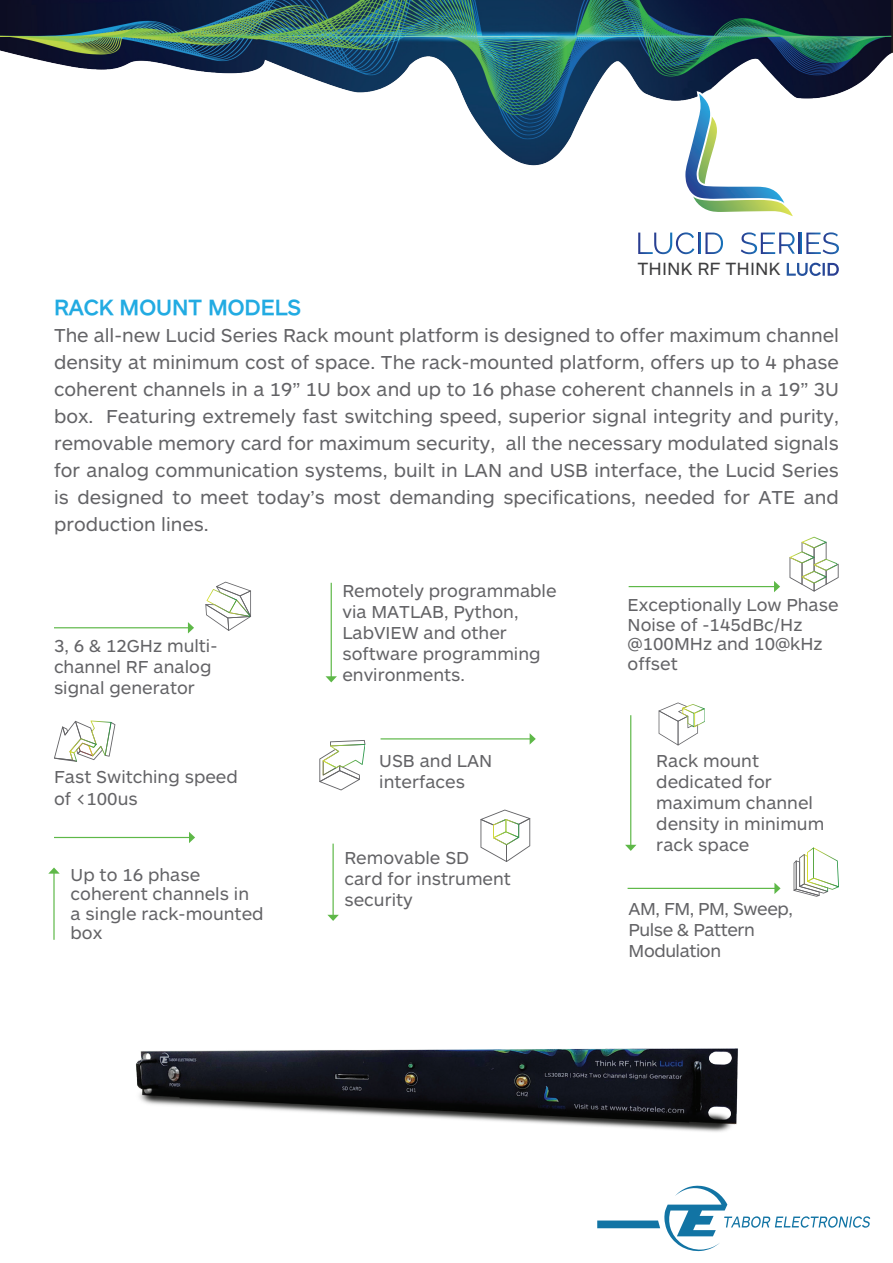
<style>
.page{position:relative;width:893px;height:1263px;background:#fff}
.page>*{position:absolute;margin:0;border:0;box-sizing:border-box;transform-origin:0 0}
.t1{font:700 22.5px "Solo Sans";color:#22abe2}
.t2{font:19.5px/27px "Solo Sans";color:#636366;text-align:justify}
.t3{font:18.45px "Solo Sans";color:#3e3e3f}
.t4{font:18px/21px "Solo Sans";color:#636366}
.t5{font:18px/21px "Solo Sans";letter-spacing:-.025em;color:#636366}
.s1{font-weight:700;color:#fff}
</style>
<div class="page">
<img style="left:0;top:0;width:893px;height:166px">
<svg style="left:597px;top:1185px;width:273px;height:66px"></svg>
<svg style="left:684px;top:91px;width:109px;height:125px"></svg>
<svg style="left:638px;top:232px;width:56px;height:22px"></svg>
<svg style="left:698px;top:233px;width:2px;height:21px"></svg>
<svg style="left:705px;top:233px;width:18px;height:21px"></svg>
<svg style="left:741px;top:232px;width:54px;height:22px"></svg>
<svg style="left:799px;top:233px;width:2px;height:21px"></svg>
<svg style="left:806px;top:232px;width:33px;height:22px"></svg>
<img style="left:136px;top:1048px;width:602px;height:84px">
<svg style="left:205px;top:582px;width:46px;height:49px"></svg>
<svg style="left:54px;top:720px;width:61px;height:42px"></svg>
<svg style="left:793px;top:847px;width:46px;height:50px"></svg>
<svg style="left:659px;top:702px;width:46px;height:43px"></svg>
<svg style="left:319px;top:740px;width:46px;height:50px"></svg>
<svg style="left:789px;top:537px;width:50px;height:54px"></svg>
<svg style="left:480px;top:809px;width:50px;height:53px"></svg>
<hr style="left:54px;top:627px;width:135px;height:1px;background:#5eb848">
<svg style="left:188px;top:622px;width:6px;height:11px"></svg>
<hr style="left:54px;top:837px;width:136px;height:1px;background:#5eb848">
<svg style="left:189px;top:832px;width:6px;height:11px"></svg>
<hr style="left:629px;top:586px;width:146px;height:1px;background:#5eb848">
<svg style="left:774px;top:581px;width:6px;height:11px"></svg>
<hr style="left:628px;top:888px;width:147px;height:1px;background:#5eb848">
<svg style="left:774px;top:883px;width:7px;height:11px"></svg>
<hr style="left:381px;top:738px;width:149px;height:1px;background:#5eb848">
<svg style="left:530px;top:733px;width:6px;height:11px"></svg>
<hr style="left:331px;top:583px;width:1px;height:94px;background:#5eb848">
<svg style="left:326px;top:676px;width:11px;height:6px"></svg>
<hr style="left:53px;top:873px;width:2px;height:67px;background:#5eb848">
<svg style="left:48px;top:867px;width:12px;height:7px"></svg>
<hr style="left:630px;top:715px;width:1px;height:130px;background:#5eb848">
<svg style="left:625px;top:845px;width:11px;height:6px"></svg>
<hr style="left:332px;top:844px;width:2px;height:71px;background:#5eb848">
<svg style="left:327px;top:915px;width:12px;height:6px"></svg>
<p class="t3" style="left:638px;top:260px;width:203px">THINK RF THINK <span class="s1">LUCID</span></p>
<p class="t1" style="left:54px;top:296px;width:249px">RACK MOUNT MODELS</p>
<p class="t2" style="left:54px;top:322px;width:786px">The all-new Lucid Series Rack mount platform is designed to offer maximum channel density at minimum cost of space. The rack-mounted platform, offers up to 4 phase coherent channels in a 19” 1U box and up to 16 phase coherent channels in a 19” 3U box. Featuring extremely fast switching speed, superior signal integrity and purity, removable memory card for maximum security, all the necessary modulated signals for analog communication systems, built in LAN and USB interface, the Lucid Series is designed to meet today’s most demanding specifications, needed for ATE and production lines.</p>
<p class="t4" style="left:54px;top:636px;width:165px">3, 6 &amp; 12GHz multi&shy;channel RF analog signal generator</p>
<p class="t4" style="left:54px;top:767px;width:185px">Fast Switching speed of &lt;100us</p>
<p class="t4" style="left:71px;top:865px;width:195px;line-height:19.5px">Up to 16 phase coherent channels in a single rack-mounted box</p>
<p class="t4" style="left:342px;top:581px;width:216px">Remotely programmable via MATLAB, Python,<br>LabVIEW and other software programming environments.</p>
<p class="t4" style="left:379px;top:750px;width:115px">USB and LAN interfaces</p>
<p class="t4" style="left:344px;top:848px;width:168px">Removable SD card for instrument security</p>
<p class="t4" style="left:628px;top:595px;width:213px;line-height:19.5px">Exceptionally Low Phase<br>Noise of -145dBc/Hz @100MHz and 10@kHz offset</p>
<p class="t4" style="left:656px;top:750px;width:169px">Rack mount dedicated for maximum channel density in minimum rack space</p>
<p class="t5" style="left:629px;top:898px;width:166px">AM, FM, PM, Sweep,<br>Pulse &amp; Pattern<br>Modulation</p>
</div>
